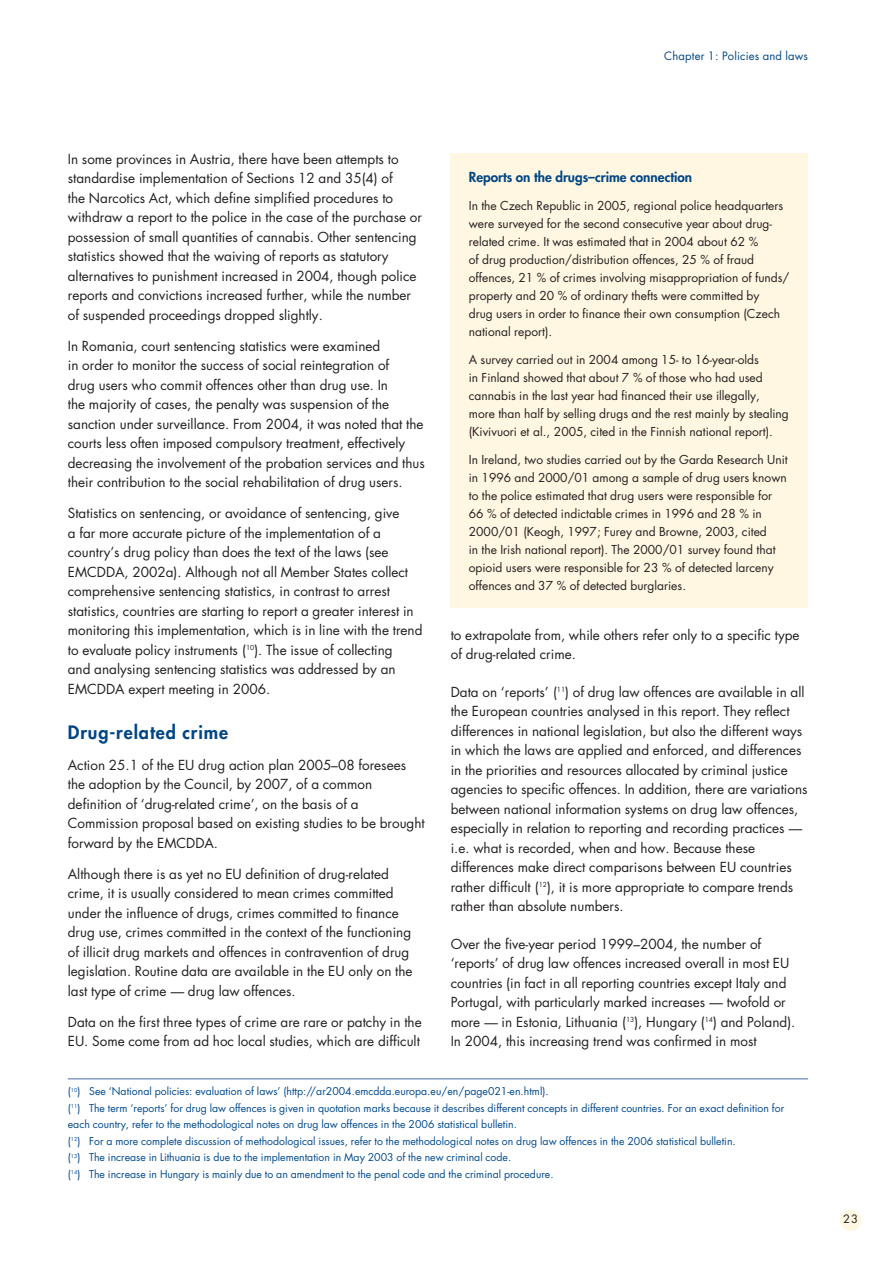
<style>
.page{position:relative;width:893px;height:1263px;background:#fff}
.page>*{position:absolute;margin:0;border:0;box-sizing:border-box;transform-origin:0 0}
.t1{font:800 18px "Futura";letter-spacing:.05em;color:#004685}
.t2{font:13.5px/19.5px "Futura";color:#231f20}
.t3{font:800 13.5px "Futura";color:#004685}
.t4{font:12px/18px "Futura";color:#231f20}
.t5{font:11.25px "Futura";letter-spacing:.015em;color:#004685}
.t6{font:11.25px "Futura";color:#231f20}
.t7{font:10.5px/16.5px "Futura";color:#004a8d}
</style>
<div class="page">
<div style="left:840px;top:1210px;width:21px;height:21px;background:#fff7e1;border-radius:50%"></div>
<hr style="left:68px;top:1078px;width:740px;height:1px;background:#496da6">
<div style="left:451px;top:153px;width:357px;height:455px;background:#fff7e1"></div>
<p class="t5" style="left:664px;top:51px;width:145px">Chapter 1: Policies and laws</p>
<p class="t2" style="left:68px;top:150px;width:355px">In some provinces in Austria, there have been attempts to standardise implementation of Sections 12 and 35(4) of<br>the Narcotics Act, which define simplified procedures to withdraw a report to the police in the case of the purchase or possession of small quantities of cannabis. Other sentencing statistics showed that the waiving of reports as statutory alternatives to punishment increased in 2004, though police reports and convictions increased further, while the number of suspended proceedings dropped slightly.</p>
<p class="t2" style="left:68px;top:337px;width:358px">In Romania, court sentencing statistics were examined<br>in order to monitor the success of social reintegration of<br>drug users who commit offences other than drug use. In<br>the majority of cases, the penalty was suspension of the sanction under surveillance. From 2004, it was noted that the courts less often imposed compulsory treatment, effectively decreasing the involvement of the probation services and thus their contribution to the social rehabilitation of drug users.</p>
<p class="t2" style="left:68px;top:505px;width:356px">Statistics on sentencing, or avoidance of sentencing, give<br>a far more accurate picture of the implementation of a country’s drug policy than does the text of the laws (see EMCDDA, 2002a). Although not all Member States collect comprehensive sentencing statistics, in contrast to arrest statistics, countries are starting to report a greater interest in monitoring this implementation, which is in line with the trend to evaluate policy instruments (<sup>10</sup>). The issue of collecting<br>and analysing sentencing statistics was addressed by an EMCDDA expert meeting in 2006.</p>
<h1 class="t1" style="left:68px;top:724px;width:162px">Drug-related crime</h1>
<p class="t2" style="left:68px;top:756px;width:358px">Action 25.1 of the EU drug action plan 2005–08 foresees the adoption by the Council, by 2007, of a common definition of ‘drug-related crime’, on the basis of a Commission proposal based on existing studies to be brought forward by the EMCDDA.</p>
<p class="t2" style="left:68px;top:865px;width:346px">Although there is as yet no EU definition of drug-related crime, it is usually considered to mean crimes committed under the influence of drugs, crimes committed to finance drug use, crimes committed in the context of the functioning of illicit drug markets and offences in contravention of drug legislation. Routine data are available in the EU only on the last type of crime — drug law offences.</p>
<p class="t2" style="left:68px;top:1013px;width:355px">Data on the first three types of crime are rare or patchy in the<br>EU. Some come from ad hoc local studies, which are difficult</p>
<p class="t3" style="left:469px;top:171px;width:225px">Reports on the drugs–crime connection</p>
<p class="t4" style="left:469px;top:198px;width:322px">In the Czech Republic in 2005, regional police headquarters were surveyed for the second consecutive year about drug&shy;related crime. It was estimated that in 2004 about 62 %<br>of drug production/distribution offences, 25 % of fraud offences, 21 % of crimes involving misappropriation of funds/ property and 20 % of ordinary thefts were committed by<br>drug users in order to finance their own consumption (Czech national report).</p>
<p class="t4" style="left:469px;top:352px;width:321px">A survey carried out in 2004 among 15- to 16-year-olds<br>in Finland showed that about 7 % of those who had used cannabis in the last year had financed their use illegally, more than half by selling drugs and the rest mainly by stealing (Kivivuori et al., 2005, cited in the Finnish national report).</p>
<p class="t4" style="left:469px;top:452px;width:320px">In Ireland, two studies carried out by the Garda Research Unit in 1996 and 2000/01 among a sample of drug users known to the police estimated that drug users were responsible for 66 % of detected indictable crimes in 1996 and 28 % in 2000/01 (Keogh, 1997; Furey and Browne, 2003, cited<br>in the Irish national report). The 2000/01 survey found that opioid users were responsible for 23 % of detected larceny offences and 37 % of detected burglaries.</p>
<p class="t2" style="left:451px;top:626px;width:350px">to extrapolate from, while others refer only to a specific type of drug-related crime.</p>
<p class="t2" style="left:451px;top:683px;width:358px">Data on ‘reports’ (<sup>11</sup>) of drug law offences are available in all the European countries analysed in this report. They reflect differences in national legislation, but also the different ways in which the laws are applied and enforced, and differences in the priorities and resources allocated by criminal justice agencies to specific offences. In addition, there are variations between national information systems on drug law offences, especially in relation to reporting and recording practices — i.e. what is recorded, when and how. Because these differences make direct comparisons between EU countries rather difficult (<sup>12</sup>), it is more appropriate to compare trends rather than absolute numbers.</p>
<p class="t2" style="left:451px;top:935px;width:346px">Over the five-year period 1999–2004, the number of ‘reports’ of drug law offences increased overall in most EU countries (in fact in all reporting countries except Italy and Portugal, with particularly marked increases — twofold or more — in Estonia, Lithuania (<sup>13</sup>), Hungary (<sup>14</sup>) and Poland).<br>In 2004, this increasing trend was confirmed in most</p>
<p class="t7" style="left:68px;top:1084px;width:717px">(<sup>10</sup>) See ‘National policies: evaluation of laws’ (http://ar2004.emcdda.europa.eu/en/page021-en.html).<br>(<sup>11</sup>) The term ‘reports’ for drug law offences is given in quotation marks because it describes different concepts in different countries. For an exact definition for each country, refer to the methodological notes on drug law offences in the 2006 statistical bulletin.<br>(<sup>12</sup>) For a more complete discussion of methodological issues, refer to the methodological notes on drug law offences in the 2006 statistical bulletin.<br>(<sup>13</sup>) The increase in Lithuania is due to the implementation in May 2003 of the new criminal code.<br>(<sup>14</sup>) The increase in Hungary is mainly due to an amendment to the penal code and the criminal procedure.</p>
<p class="t6" style="left:843px;top:1213px;width:16px">23</p>
</div>
